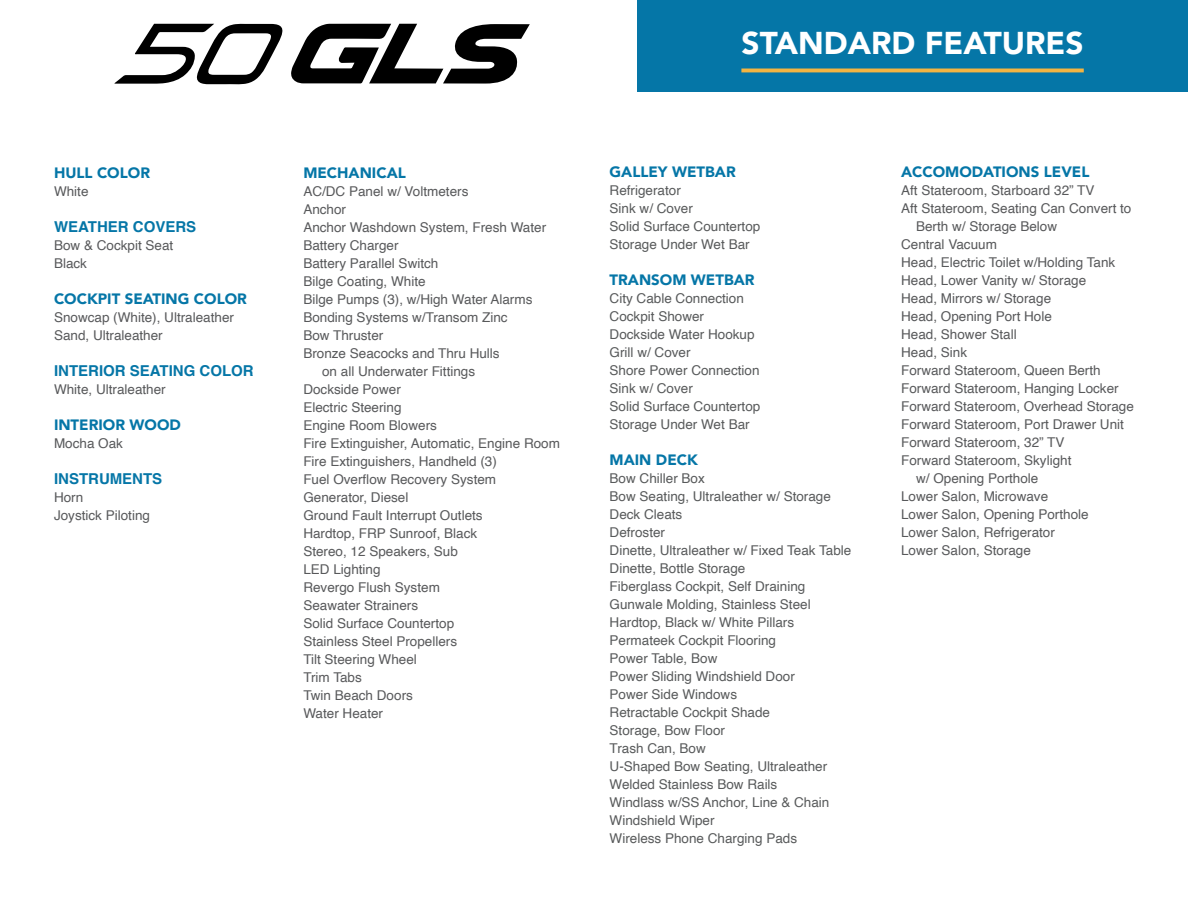
<style>
.page{position:relative;width:1188px;height:918px;background:#fff}
.page>*{position:absolute;margin:0;border:0;box-sizing:border-box;transform-origin:0 0}
.t1{font:900 31.5px "Avenir";color:#fff}
.t2{font:900 15px "Avenir";color:#0576a7}
.t3{font:700 15px "Helvetica";color:#0576a7}
.t4{font:13.5px/18px "Helvetica";color:#58595b}
.t5{font:13.5px/18px "Helvetica";color:#585a5b}
</style>
<div class="page">
<div style="left:637px;top:0;width:551px;height:92px;background:#0576a7"></div>
<svg style="left:291px;top:24px;width:239px;height:60px"></svg>
<svg style="left:115px;top:24px;width:168px;height:61px"></svg>
<hr style="left:741px;top:69px;width:343px;height:3px;background:#f3b442">
<p class="t2" style="left:54px;top:160px;width:98px">HULL COLOR</p>
<p class="t4" style="left:54px;top:182px;width:36px">White</p>
<p class="t3" style="left:54px;top:217px;width:144px">WEATHER COVERS</p>
<p class="t4" style="left:54px;top:236px;width:121px">Bow &amp; Cockpit Seat<br>Black</p>
<p class="t2" style="left:54px;top:286px;width:194px">COCKPIT SEATING COLOR</p>
<p class="t4" style="left:54px;top:308px;width:182px">Snowcap (White), Ultraleather<br>Sand, Ultraleather</p>
<p class="t3" style="left:54px;top:361px;width:201px">INTERIOR SEATING COLOR</p>
<p class="t4" style="left:54px;top:380px;width:113px">White, Ultraleather</p>
<p class="t2" style="left:54px;top:412px;width:128px">INTERIOR WOOD</p>
<p class="t4" style="left:54px;top:434px;width:71px">Mocha Oak</p>
<p class="t3" style="left:54px;top:469px;width:110px">INSTRUMENTS</p>
<p class="t4" style="left:54px;top:488px;width:98px">Horn<br>Joystick Piloting</p>
<p class="t2" style="left:303px;top:160px;width:104px">MECHANICAL</p>
<p class="t4" style="left:303px;top:182px;width:167px">AC/DC Panel w/ Voltmeters</p>
<p class="t4" style="left:303px;top:200px;width:44px">Anchor</p>
<p class="t4" style="left:303px;top:218px;width:244px">Anchor Washdown System, Fresh Water</p>
<p class="t4" style="left:303px;top:236px;width:97px">Battery Charger</p>
<p class="t4" style="left:303px;top:254px;width:137px">Battery Parallel Switch</p>
<p class="t4" style="left:303px;top:272px;width:124px">Bilge Coating, White</p>
<p class="t4" style="left:303px;top:290px;width:231px">Bilge Pumps (3), w/High Water Alarms</p>
<p class="t4" style="left:303px;top:308px;width:206px">Bonding Systems w/Transom Zinc</p>
<p class="t4" style="left:303px;top:326px;width:82px">Bow Thruster</p>
<p class="t4" style="left:303px;top:344px;width:198px">Bronze Seacocks and Thru Hulls</p>
<p class="t4" style="left:322px;top:362px;width:155px">on all Underwater Fittings</p>
<p class="t4" style="left:303px;top:380px;width:99px">Dockside Power</p>
<p class="t4" style="left:303px;top:398px;width:100px">Electric Steering</p>
<p class="t4" style="left:303px;top:416px;width:135px">Engine Room Blowers</p>
<p class="t4" style="left:303px;top:434px;width:258px">Fire Extinguisher, Automatic, Engine Room</p>
<p class="t4" style="left:303px;top:452px;width:195px">Fire Extinguishers, Handheld (3)</p>
<p class="t4" style="left:303px;top:470px;width:194px">Fuel Overflow Recovery System</p>
<p class="t4" style="left:303px;top:488px;width:107px">Generator, Diesel</p>
<p class="t4" style="left:303px;top:506px;width:181px">Ground Fault Interrupt Outlets</p>
<p class="t4" style="left:303px;top:524px;width:175px">Hardtop, FRP Sunroof, Black</p>
<p class="t4" style="left:303px;top:542px;width:156px">Stereo, 12 Speakers, Sub</p>
<p class="t4" style="left:303px;top:560px;width:79px">LED Lighting</p>
<p class="t4" style="left:303px;top:578px;width:138px">Revergo Flush System</p>
<p class="t4" style="left:303px;top:596px;width:116px">Seawater Strainers</p>
<p class="t4" style="left:303px;top:614px;width:152px">Solid Surface Countertop</p>
<p class="t4" style="left:303px;top:632px;width:155px">Stainless Steel Propellers</p>
<p class="t4" style="left:303px;top:650px;width:115px">Tilt Steering Wheel</p>
<p class="t4" style="left:303px;top:668px;width:60px">Trim Tabs</p>
<p class="t4" style="left:303px;top:686px;width:111px">Twin Beach Doors</p>
<p class="t4" style="left:303px;top:704px;width:81px">Water Heater</p>
<h1 class="t1" style="left:742px;top:16px;width:343px">STANDARD FEATURES</h1>
<p class="t2" style="left:610px;top:159px;width:128px">GALLEY WETBAR</p>
<p class="t5" style="left:610px;top:182px;width:152px">Refrigerator<br>Sink w/ Cover<br>Solid Surface Countertop<br>Storage Under Wet Bar</p>
<p class="t2" style="left:610px;top:267px;width:146px">TRANSOM WETBAR</p>
<p class="t5" style="left:610px;top:290px;width:152px">City Cable Connection<br>Cockpit Shower<br>Dockside Water Hookup<br>Grill w/ Cover<br>Shore Power Connection<br>Sink w/ Cover<br>Solid Surface Countertop<br>Storage Under Wet Bar</p>
<p class="t2" style="left:610px;top:447px;width:90px">MAIN DECK</p>
<p class="t5" style="left:610px;top:470px;width:243px">Bow Chiller Box<br>Bow Seating, Ultraleather w/ Storage<br>Deck Cleats<br>Defroster<br>Dinette, Ultraleather w/ Fixed Teak Table<br>Dinette, Bottle Storage<br>Fiberglass Cockpit, Self Draining<br>Gunwale Molding, Stainless Steel<br>Hardtop, Black w/ White Pillars<br>Permateek Cockpit Flooring<br>Power Table, Bow<br>Power Sliding Windshield Door<br>Power Side Windows<br>Retractable Cockpit Shade<br>Storage, Bow Floor<br>Trash Can, Bow<br>U-Shaped Bow Seating, Ultraleather<br>Welded Stainless Bow Rails<br>Windlass w/SS Anchor, Line &amp; Chain<br>Windshield Wiper<br>Wireless Phone Charging Pads</p>
<p class="t2" style="left:901px;top:159px;width:190px">ACCOMODATIONS LEVEL</p>
<p class="t4" style="left:901px;top:182px;width:195px">Aft Stateroom, Starboard 32” TV</p>
<p class="t4" style="left:901px;top:200px;width:232px">Aft Stateroom, Seating Can Convert to</p>
<p class="t4" style="left:916px;top:218px;width:143px">Berth w/ Storage Below</p>
<p class="t4" style="left:901px;top:236px;width:97px">Central Vacuum</p>
<p class="t4" style="left:901px;top:254px;width:216px">Head, Electric Toilet w/Holding Tank</p>
<p class="t4" style="left:901px;top:272px;width:187px">Head, Lower Vanity w/ Storage</p>
<p class="t4" style="left:901px;top:290px;width:152px">Head, Mirrors w/ Storage</p>
<p class="t4" style="left:901px;top:308px;width:152px">Head, Opening Port Hole</p>
<p class="t4" style="left:901px;top:326px;width:117px">Head, Shower Stall</p>
<p class="t4" style="left:901px;top:344px;width:68px">Head, Sink</p>
<p class="t4" style="left:901px;top:362px;width:201px">Forward Stateroom, Queen Berth</p>
<p class="t4" style="left:901px;top:380px;width:219px">Forward Stateroom, Hanging Locker</p>
<p class="t4" style="left:901px;top:398px;width:234px">Forward Stateroom, Overhead Storage</p>
<p class="t4" style="left:901px;top:416px;width:224px">Forward Stateroom, Port Drawer Unit</p>
<p class="t4" style="left:901px;top:434px;width:165px">Forward Stateroom, 32” TV</p>
<p class="t4" style="left:901px;top:452px;width:172px">Forward Stateroom, Skylight</p>
<p class="t4" style="left:916px;top:470px;width:124px">w/ Opening Porthole</p>
<p class="t4" style="left:901px;top:488px;width:149px">Lower Salon, Microwave</p>
<p class="t4" style="left:901px;top:506px;width:189px">Lower Salon, Opening Porthole</p>
<p class="t4" style="left:901px;top:524px;width:155px">Lower Salon, Refrigerator</p>
<p class="t4" style="left:901px;top:542px;width:131px">Lower Salon, Storage</p>
</div>
